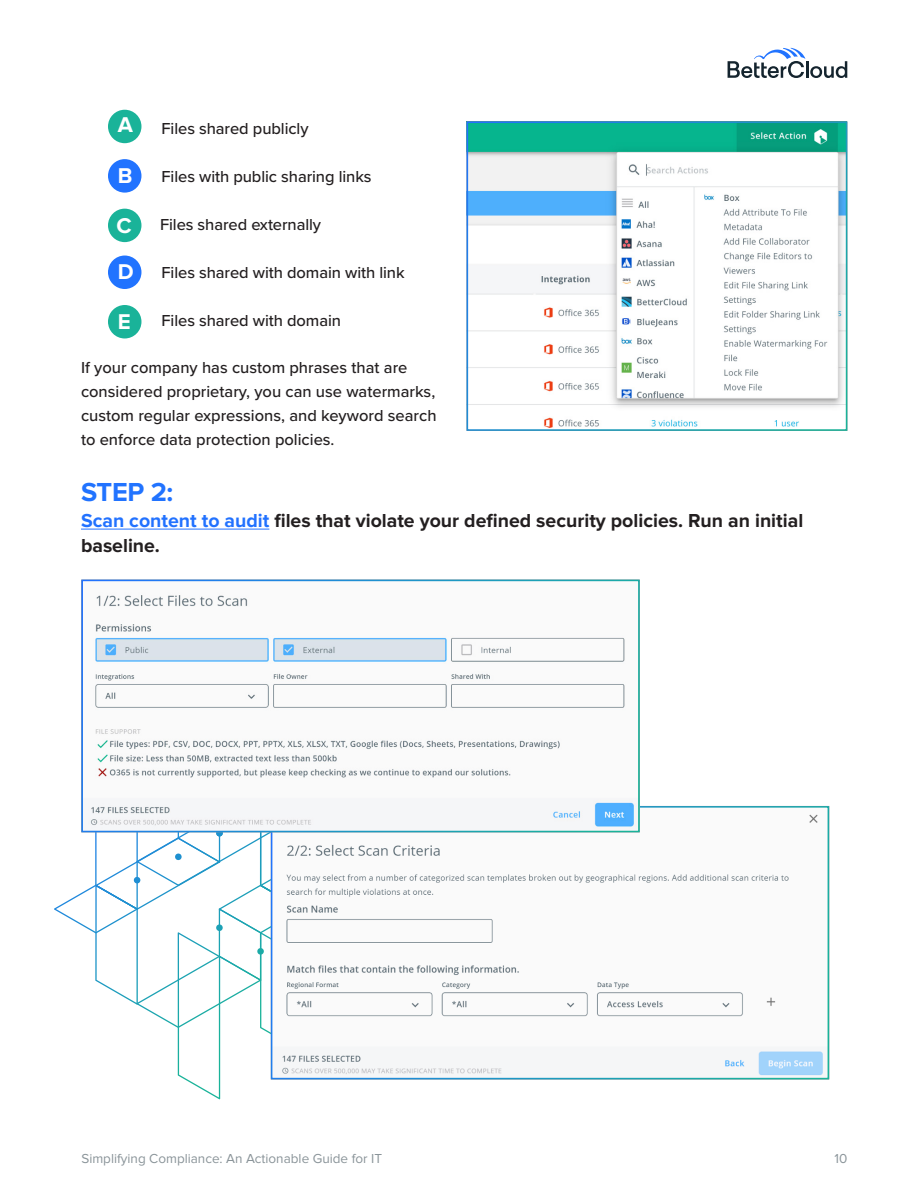
<style>
.page{position:relative;width:918px;height:1188px;background:#fff}
.page>*{position:absolute;margin:0;border:0;box-sizing:border-box;transform-origin:0 0}
.Section_Header{font:700 27px "Proxima Nova";color:#2173ff}
.t1{font:700 22.2px "Proxima Nova";color:#fff}
.Section_Header-2{font:700 19.5px/25.5px "Proxima Nova";color:#231f20}
.Body_Copy{font:500 16.5px/24px "Proxima Nova";color:#231f20}
.t2{font:13.5px "Proxima Nova";color:#8a9499}
.s1{color:#2272ff}
</style>
<div class="page">
<svg style="left:728px;top:48px;width:119px;height:30px"></svg>
<svg style="left:54px;top:832px;width:331px;height:267px"></svg>
<img style="left:274px;top:814px;width:550px;height:262px">
<hr style="left:81px;top:529px;width:188px;height:1px;background:#2272ff">
<div style="left:108px;top:110px;width:33px;height:33px;background:#1ab399;border-radius:50%"></div>
<div style="left:108px;top:159px;width:33px;height:34px;background:#2173ff;border-radius:50%"></div>
<div style="left:108px;top:209px;width:33px;height:33px;background:#1ab399;border-radius:50%"></div>
<div style="left:108px;top:256px;width:33px;height:33px;background:#2173ff;border-radius:50%"></div>
<div style="left:108px;top:305px;width:33px;height:33px;background:#1ab399;border-radius:50%"></div>
<img style="left:470px;top:125px;width:374px;height:303px">
<div style="left:467px;top:122px;width:380px;height:309px;border:2px solid #fff"></div>
<div style="left:271px;top:806px;width:558px;height:273px;border:2px solid #fff"></div>
<img style="left:88px;top:595px;width:549px;height:234px">
<div style="left:81px;top:580px;width:559px;height:252px;border:2px solid #fff"></div>
<p class="t1" style="left:118px;top:112px;width:17px">A</p>
<p class="Body_Copy" style="left:162px;top:116px;width:148px">Files shared publicly</p>
<p class="t1" style="left:118px;top:163px;width:16px">B</p>
<p class="Body_Copy" style="left:162px;top:164px;width:211px">Files with public sharing links</p>
<p class="t1" style="left:116px;top:212px;width:17px">C</p>
<p class="Body_Copy" style="left:160px;top:212px;width:163px">Files shared externally</p>
<p class="t1" style="left:118px;top:259px;width:17px">D</p>
<p class="Body_Copy" style="left:162px;top:260px;width:245px">Files shared with domain with link</p>
<p class="t1" style="left:118px;top:309px;width:14px">E</p>
<p class="Body_Copy" style="left:162px;top:308px;width:181px">Files shared with domain</p>
<p class="Body_Copy" style="left:81px;top:355px;width:357px">If your company has custom phrases that are considered proprietary, you can use watermarks, custom regular expressions, and keyword search to enforce data protection policies.</p>
<p class="Section_Header" style="left:81px;top:477px;width:94px">STEP 2:</p>
<p class="Section_Header-2" style="left:81px;top:508px;width:724px"><span class="s1">Scan content to audit</span> files that violate your defined security policies. Run an initial baseline.</p>
<p class="t2" style="left:81px;top:1150px;width:302px">Simplifying Compliance: An Actionable Guide for IT</p>
<p class="t2" style="left:834px;top:1150px;width:14px">10</p>
</div>
